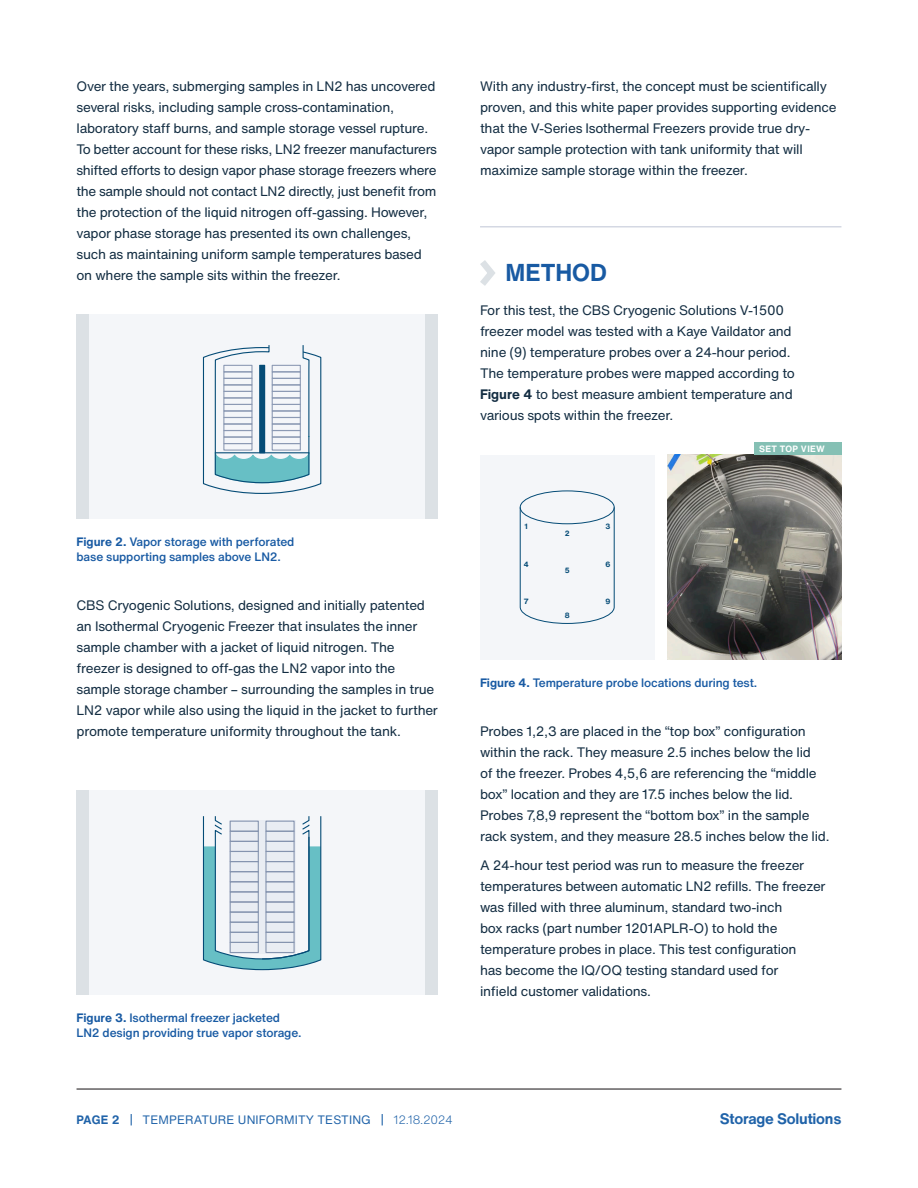
<style>
.page{position:relative;width:918px;height:1188px;background:#fff}
.page>*{position:absolute;margin:0;border:0;box-sizing:border-box;transform-origin:0 0}
.CBS_-_Header{font:700 24px "Helvetica Now Text";color:#185aa3}
.SU_-_Storage_Solutions{font:700 15px "Helvetica Now Text";letter-spacing:-.015em;color:#2063a9}
.CBS_-_Body__2{font:13.5px/21px "Helvetica Now Text";letter-spacing:-.02em;color:#132d42}
.CBS_-_Caption{font:500 12px/15px "Helvetica Now Text";letter-spacing:-.01em;color:#185aa3}
.SU_-_Details{font:12px "Helvetica Now Text";letter-spacing:.01em;color:#2063a9}
.CBS_-_Caption-2{font:700 9px "Helvetica Now Text";letter-spacing:.04em;color:#fff}
.t1{font:700 7.5px "Helvetica Now Text";color:#054e79}
.s1{font-weight:700}
.s2{font-weight:300}
</style>
<div class="page">
<hr style="left:77px;top:1089px;width:764px;height:1px;background:#231f20">
<hr style="left:480px;top:226px;width:361px;height:1px;background:#c3c9d8">
<svg style="left:480px;top:260px;width:15px;height:26px"></svg>
<div style="left:77px;top:315px;width:361px;height:204px;background:#f4f6f9"></div>
<div style="left:480px;top:455px;width:174px;height:204px;background:#f4f6f9"></div>
<div style="left:77px;top:791px;width:361px;height:204px;background:#f4f6f9"></div>
<div style="left:77px;top:315px;width:12px;height:204px;background:#dce1e5"></div>
<div style="left:77px;top:791px;width:12px;height:204px;background:#dce1e5"></div>
<div style="left:425px;top:315px;width:13px;height:204px;background:#dce1e5"></div>
<div style="left:425px;top:791px;width:13px;height:204px;background:#dce1e5"></div>
<svg style="left:202px;top:345px;width:120px;height:149px"></svg>
<div style="left:520px;top:490px;width:95px;height:34px;border:1px solid #054e79;border-radius:50%"></div>
<svg style="left:519px;top:506px;width:96px;height:118px"></svg>
<img style="left:667px;top:455px;width:174px;height:204px">
<svg style="left:202px;top:816px;width:120px;height:155px"></svg>
<div style="left:754px;top:442px;width:87px;height:13px;background:#85c0b4"></div>
<p class="CBS_-_Body__2" style="left:77px;top:76px;width:362px">Over the years, submerging samples in LN2 has uncovered several risks, including sample cross-contamination, laboratory staff burns, and sample storage vessel rupture.<br>To better account for these risks, LN2 freezer manufacturers shifted efforts to design vapor phase storage freezers where the sample should not contact LN2 directly, just benefit from the protection of the liquid nitrogen off-gassing. However, vapor phase storage has presented its own challenges, such as maintaining uniform sample temperatures based on where the sample sits within the freezer.</p>
<p class="CBS_-_Body__2" style="left:480px;top:76px;width:358px">With any industry-first, the concept must be scientifically proven, and this white paper provides supporting evidence that the V-Series Isothermal Freezers provide true dry&shy;vapor sample protection with tank uniformity that will maximize sample storage within the freezer.</p>
<p class="CBS_-_Header" style="left:506px;top:257px;width:103px">METHOD</p>
<p class="CBS_-_Body__2" style="left:480px;top:299px;width:316px">For this test, the CBS Cryogenic Solutions V-1500 freezer model was tested with a Kaye Vaildator and nine (9) temperature probes over a 24-hour period.<br>The temperature probes were mapped according to <span class="s1">Figure 4</span> to best measure ambient temperature and various spots within the freezer.</p>
<p class="CBS_-_Caption" style="left:77px;top:534px;width:219px"><span class="s1">Figure 2.</span> Vapor storage with perforated base supporting samples above LN2.</p>
<p class="CBS_-_Body__2" style="left:77px;top:594px;width:363px">CBS Cryogenic Solutions, designed and initially patented an Isothermal Cryogenic Freezer that insulates the inner sample chamber with a jacket of liquid nitrogen. The freezer is designed to off-gas the LN2 vapor into the sample storage chamber – surrounding the samples in true LN2 vapor while also using the liquid in the jacket to further promote temperature uniformity throughout the tank.</p>
<p class="CBS_-_Caption" style="left:77px;top:1010px;width:227px"><span class="s1">Figure 3.</span> Isothermal freezer jacketed<br>LN2 design providing true vapor storage.</p>
<p class="t1" style="left:525px;top:521px;width:5px">1</p>
<p class="t1" style="left:524px;top:559px;width:6px">4</p>
<p class="t1" style="left:524px;top:596px;width:6px">7</p>
<p class="t1" style="left:565px;top:528px;width:6px">2</p>
<p class="t1" style="left:565px;top:566px;width:6px">5</p>
<p class="t1" style="left:565px;top:611px;width:6px">8</p>
<p class="t1" style="left:606px;top:521px;width:6px">3</p>
<p class="t1" style="left:606px;top:559px;width:6px">6</p>
<p class="t1" style="left:606px;top:596px;width:6px">9</p>
<p class="CBS_-_Caption-2" style="left:759px;top:443px;width:68px">SET TOP VIEW</p>
<p class="CBS_-_Caption" style="left:480px;top:675px;width:279px"><span class="s1">Figure 4.</span> Temperature probe locations during test.</p>
<p class="CBS_-_Body__2" style="left:480px;top:720px;width:351px">Probes 1,2,3 are placed in the “top box” configuration within the rack. They measure 2.5 inches below the lid<br>of the freezer. Probes 4,5,6 are referencing the “middle box” location and they are 17.5 inches below the lid.<br>Probes 7,8,9 represent the “bottom box” in the sample rack system, and they measure 28.5 inches below the lid.</p>
<p class="CBS_-_Body__2" style="left:480px;top:855px;width:347px">A 24-hour test period was run to measure the freezer temperatures between automatic LN2 refills. The freezer was filled with three aluminum, standard two-inch<br>box racks (part number 1201APLR-O) to hold the temperature probes in place. This test configuration<br>has become the IQ/OQ testing standard used for<br>infield customer validations.</p>
<p class="SU_-_Details" style="left:77px;top:1111px;width:378px"><span class="s1">PAGE 2</span> | TEMPERATURE UNIFORMITY TESTING | <span class="s2">12.18.2024</span></p>
<p class="SU_-_Storage_Solutions" style="left:720px;top:1108px;width:123px">Storage Solutions</p>
</div>
